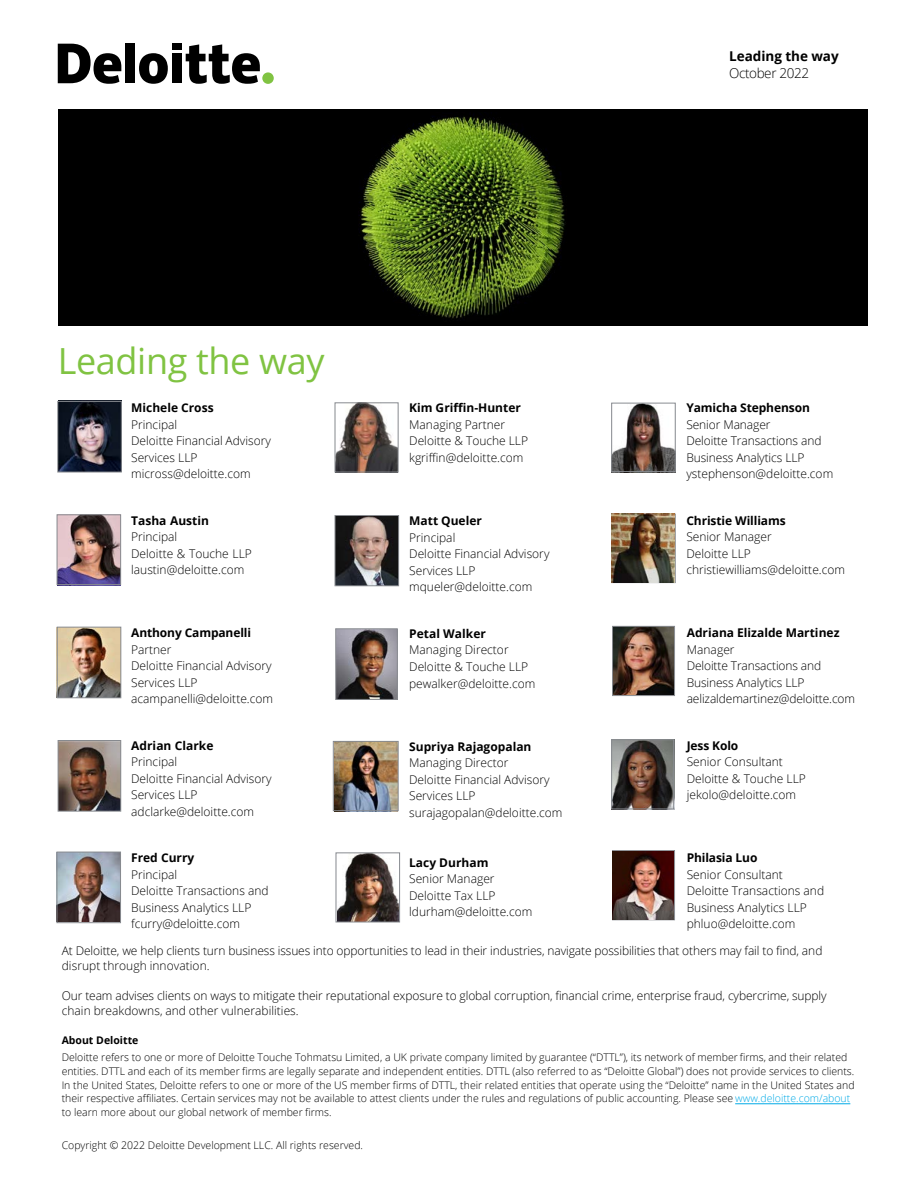
<style>
.page{position:relative;width:918px;height:1188px;background:#fff}
.page>*{position:absolute;margin:0;border:0;box-sizing:border-box;transform-origin:0 0}
.t1{font:36px "Open Sans";letter-spacing:-.01em;color:#80c342}
.t2{font:700 13.5px "Open Sans";color:#000}
.t3{font:300 13.5px "Open Sans";letter-spacing:-.03em;color:#000}
.t4{font:300 12px/16.5px "Open Sans";color:#000}
.t5{font:700 12px "Open Sans";color:#000}
.t6{font:300 10.5px/13.5px "Open Sans";color:#000}
.t7{font:700 10.5px "Open Sans";color:#000}
.s1{color:#00aae7}
</style>
<div class="page">
<img style="left:613px;top:741px;width:59px;height:66px">
<img style="left:59px;top:403px;width:61px;height:67px">
<img style="left:59px;top:516px;width:60px;height:67px">
<img style="left:59px;top:629px;width:60px;height:67px">
<img style="left:59px;top:854px;width:60px;height:67px">
<img style="left:60px;top:742px;width:59px;height:68px">
<img style="left:337px;top:517px;width:60px;height:67px">
<img style="left:338px;top:854px;width:60px;height:66px">
<img style="left:614px;top:628px;width:59px;height:66px">
<img style="left:613px;top:405px;width:61px;height:65px">
<img style="left:337px;top:404px;width:60px;height:66px">
<img style="left:337px;top:630px;width:59px;height:68px">
<div style="left:262px;top:72px;width:12px;height:12px;background:#80c342;border-radius:50%"></div>
<div style="left:125px;top:44px;width:10px;height:39px;background:#000"></div>
<svg style="left:139px;top:53px;width:29px;height:31px"></svg>
<div style="left:172px;top:54px;width:10px;height:29px;background:#000"></div>
<div style="left:172px;top:44px;width:10px;height:6px;background:#000"></div>
<svg style="left:186px;top:44px;width:74px;height:40px"></svg>
<svg style="left:58px;top:44px;width:63px;height:40px"></svg>
<div style="left:58px;top:109px;width:810px;height:217px;background:#000"></div>
<div style="left:57px;top:627px;width:64px;height:71px;border:1px solid #878a8f"></div>
<div style="left:57px;top:401px;width:65px;height:71px;border:1px solid #878a8f"></div>
<img style="left:359px;top:114px;width:207px;height:205px">
<div style="left:612px;top:626px;width:63px;height:70px;border:1px solid #878a8f"></div>
<div style="left:57px;top:514px;width:64px;height:71px;border:1px solid #878a8f"></div>
<div style="left:57px;top:852px;width:64px;height:71px;border:1px solid #878a8f"></div>
<div style="left:335px;top:402px;width:64px;height:70px;border:1px solid #878a8f"></div>
<div style="left:336px;top:852px;width:64px;height:70px;border:1px solid #878a8f"></div>
<div style="left:58px;top:740px;width:63px;height:72px;border:1px solid #878a8f"></div>
<div style="left:335px;top:628px;width:63px;height:72px;border:1px solid #878a8f"></div>
<div style="left:611px;top:514px;width:65px;height:69px;border:1px solid #878a8f"></div>
<div style="left:335px;top:515px;width:64px;height:71px;border:1px solid #878a8f"></div>
<img style="left:335px;top:743px;width:62px;height:66px">
<div style="left:612px;top:850px;width:63px;height:70px;border:1px solid #878a8f"></div>
<div style="left:611px;top:739px;width:63px;height:70px;border:1px solid #878a8f"></div>
<div style="left:333px;top:741px;width:66px;height:70px;border:1px solid #878a8f"></div>
<img style="left:613px;top:851px;width:61px;height:69px">
<div style="left:611px;top:403px;width:65px;height:69px;border:1px solid #878a8f"></div>
<img style="left:612px;top:513px;width:63px;height:70px">
<hr style="left:735px;top:1104px;width:115px;height:1px;background:#00aae7">
<h1 class="t1" style="left:58px;top:336px;width:268px">Leading the way</h1>
<p class="t5" style="left:131px;top:399px;width:84px">Michele Cross</p>
<p class="t4" style="left:131px;top:416px;width:141px">Principal<br>Deloitte Financial Advisory<br>Services LLP micross@deloitte.com</p>
<p class="t5" style="left:131px;top:512px;width:79px">Tasha Austin</p>
<p class="t4" style="left:131px;top:528px;width:122px">Principal<br>Deloitte &amp; Touche LLP laustin@deloitte.com</p>
<p class="t5" style="left:131px;top:624px;width:121px">Anthony Campanelli</p>
<p class="t4" style="left:131px;top:641px;width:143px">Partner<br>Deloitte Financial Advisory<br>Services LLP acampanelli@deloitte.com</p>
<p class="t5" style="left:131px;top:737px;width:84px">Adrian Clarke</p>
<p class="t4" style="left:131px;top:753px;width:142px">Principal<br>Deloitte Financial Advisory<br>Services LLP adclarke@deloitte.com</p>
<p class="t5" style="left:131px;top:849px;width:65px">Fred Curry</p>
<p class="t4" style="left:131px;top:866px;width:139px">Principal<br>Deloitte Transactions and<br>Business Analytics LLP fcurry@deloitte.com</p>
<p class="t5" style="left:409px;top:399px;width:113px">Kim Griffin-Hunter</p>
<p class="t4" style="left:409px;top:416px;width:120px">Managing Partner<br>Deloitte &amp; Touche LLP kgriffin@deloitte.com</p>
<p class="t5" style="left:409px;top:512px;width:74px">Matt Queler</p>
<p class="t4" style="left:409px;top:529px;width:142px">Principal<br>Deloitte Financial Advisory<br>Services LLP mqueler@deloitte.com</p>
<p class="t5" style="left:409px;top:625px;width:78px">Petal Walker</p>
<p class="t4" style="left:409px;top:641px;width:128px">Managing Director<br>Deloitte &amp; Touche LLP pewalker@deloitte.com</p>
<p class="t5" style="left:409px;top:738px;width:124px">Supriya Rajagopalan</p>
<p class="t4" style="left:409px;top:754px;width:155px">Managing Director<br>Deloitte Financial Advisory<br>Services LLP surajagopalan@deloitte.com</p>
<p class="t5" style="left:409px;top:854px;width:81px">Lacy Durham</p>
<p class="t4" style="left:409px;top:870px;width:125px">Senior Manager<br>Deloitte Tax LLP ldurham@deloitte.com</p>
<p class="t2" style="left:729px;top:47px;width:111px">Leading the way</p>
<p class="t3" style="left:729px;top:64px;width:82px">October 2022</p>
<p class="t5" style="left:686px;top:400px;width:125px">Yamicha Stephenson</p>
<p class="t4" style="left:686px;top:416px;width:148px">Senior Manager<br>Deloitte Transactions and<br>Business Analytics LLP ystephenson@deloitte.com</p>
<p class="t5" style="left:686px;top:512px;width:101px">Christie Williams</p>
<p class="t4" style="left:686px;top:528px;width:160px">Senior Manager<br>Deloitte LLP christiewilliams@deloitte.com</p>
<p class="t5" style="left:687px;top:625px;width:154px">Adriana Elizalde Martinez</p>
<p class="t4" style="left:687px;top:641px;width:170px">Manager<br>Deloitte Transactions and<br>Business Analytics LLP aelizaldemartinez@deloitte.com</p>
<p class="t5" style="left:687px;top:737px;width:53px">Jess Kolo</p>
<p class="t4" style="left:687px;top:753px;width:121px">Senior Consultant<br>Deloitte &amp; Touche LLP jekolo@deloitte.com</p>
<p class="t5" style="left:687px;top:850px;width:72px">Philasia Luo</p>
<p class="t4" style="left:687px;top:866px;width:139px">Senior Consultant<br>Deloitte Transactions and<br>Business Analytics LLP phluo@deloitte.com</p>
<p class="t4" style="left:62px;top:943px;width:762px;line-height:15px">At Deloitte, we help clients turn business issues into opportunities to lead in their industries, navigate possibilities that others may fail to find, and disrupt through innovation.</p>
<p class="t4" style="left:62px;top:988px;width:766px;line-height:15px">Our team advises clients on ways to mitigate their reputational exposure to global corruption, financial crime, enterprise fraud, cybercrime, supply chain breakdowns, and other vulnerabilities.</p>
<p class="t7" style="left:62px;top:1032px;width:78px">About Deloitte</p>
<p class="t6" style="left:62px;top:1051px;width:794px">Deloitte refers to one or more of Deloitte Touche Tohmatsu Limited, a UK private company limited by guarantee (“DTTL”), its network of member firms, and their related entities. DTTL and each of its member firms are legally separate and independent entities. DTTL (also referred to as “Deloitte Global”) does not provide services to clients.<br>In the United States, Deloitte refers to one or more of the US member firms of DTTL, their related entities that operate using the “Deloitte” name in the United States and their respective affiliates. Certain services may not be available to attest clients under the rules and regulations of public accounting. Please see <span class="s1">www.deloitte.com/about </span>to learn more about our global network of member firms.</p>
<p class="t6" style="left:62px;top:1138px;width:303px">Copyright © 2022 Deloitte Development LLC. All rights reserved.</p>
</div>
